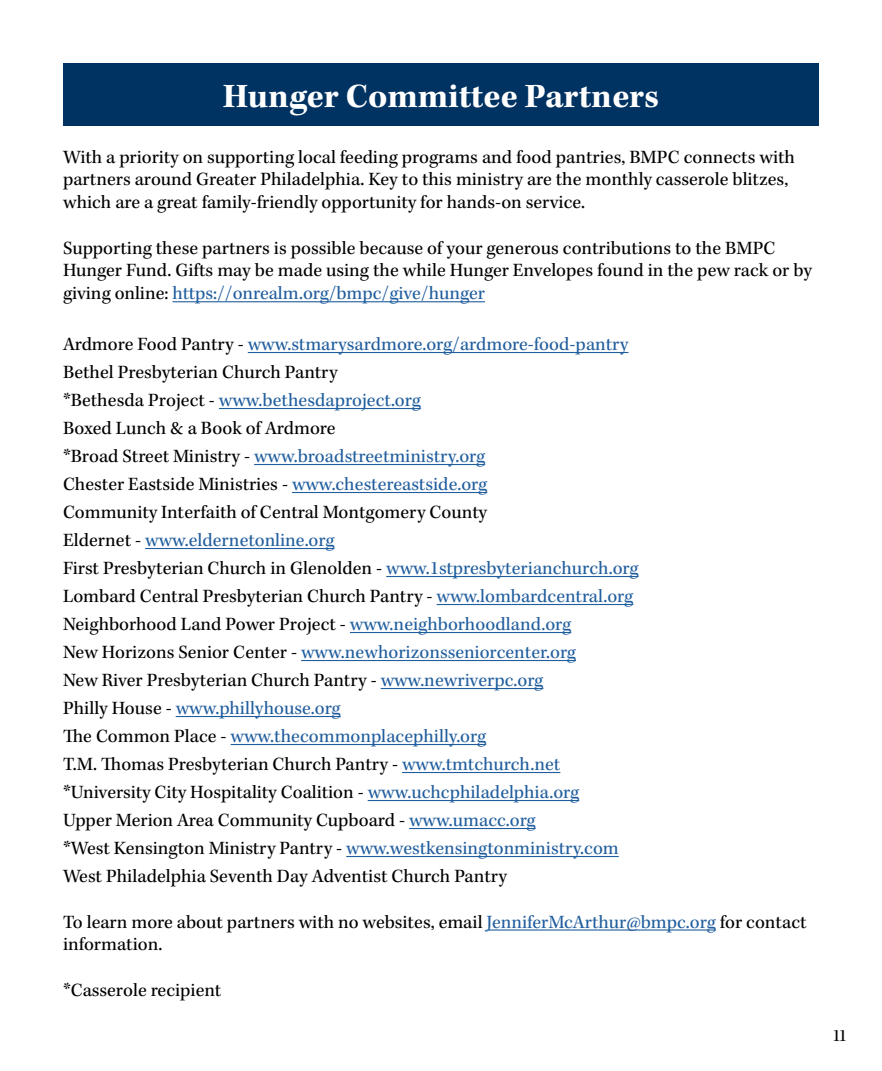
<style>
.page{position:relative;width:882px;height:1071px;background:#fff}
.page>*{position:absolute;margin:0;border:0;box-sizing:border-box;transform-origin:0 0}
.t1{font:700 35px "Kepler Std";color:#fff}
.t2{font:19.25px/28px "Kepler Std";color:#000}
.t3{font:17.5px "Kepler Std";color:#000}
.s1{color:#215e9e}
</style>
<div class="page">
<div style="left:63px;top:63px;width:756px;height:63px;background:#003262"></div>
<hr style="left:173px;top:301px;width:312px;height:1px;background:#215e9e">
<hr style="left:248px;top:352px;width:380px;height:1px;background:#215e9e">
<hr style="left:219px;top:408px;width:202px;height:1px;background:#215e9e">
<hr style="left:254px;top:464px;width:231px;height:1px;background:#215e9e">
<hr style="left:292px;top:492px;width:195px;height:1px;background:#215e9e">
<hr style="left:145px;top:548px;width:189px;height:1px;background:#215e9e">
<hr style="left:386px;top:576px;width:253px;height:1px;background:#215e9e">
<hr style="left:437px;top:604px;width:196px;height:1px;background:#215e9e">
<hr style="left:350px;top:632px;width:221px;height:1px;background:#215e9e">
<hr style="left:301px;top:660px;width:275px;height:1px;background:#215e9e">
<hr style="left:381px;top:688px;width:162px;height:1px;background:#215e9e">
<hr style="left:176px;top:716px;width:165px;height:1px;background:#215e9e">
<hr style="left:231px;top:744px;width:255px;height:1px;background:#215e9e">
<hr style="left:402px;top:772px;width:158px;height:1px;background:#215e9e">
<hr style="left:368px;top:800px;width:211px;height:1px;background:#215e9e">
<hr style="left:409px;top:828px;width:127px;height:1px;background:#215e9e">
<hr style="left:346px;top:856px;width:273px;height:1px;background:#215e9e">
<hr style="left:487px;top:929px;width:229px;height:2px;background:#215e9e">
<h1 class="t1" style="left:223px;top:76px;width:438px">Hunger Committee Partners</h1>
<p class="t2" style="left:63px;top:146px;width:733px;line-height:22.8px">With a priority on supporting local feeding programs and food pantries, BMPC connects with partners around Greater Philadelphia. Key to this ministry are the monthly casserole blitzes, which are a great family-friendly opportunity for hands-on service.</p>
<p class="t2" style="left:63px;top:237px;width:750px;line-height:22.8px">Supporting these partners is possible because of your generous contributions to the BMPC<br>Hunger Fund. Gifts may be made using the while Hunger Envelopes found in the pew rack or by giving online: <span class="s1">https://onrealm.org/bmpc/give/hunger</span></p>
<p class="t2" style="left:63px;top:331px;width:577px">Ardmore Food Pantry - <span class="s1">www.stmarysardmore.org/ardmore-food-pantry </span>Bethel Presbyterian Church Pantry<br>*Bethesda Project - <span class="s1">www.bethesdaproject.org<br></span>Boxed Lunch &amp; a Book of Ardmore<br>*Broad Street Ministry - <span class="s1">www.broadstreetministry.org<br></span>Chester Eastside Ministries - <span class="s1">www.chestereastside.org<br></span>Community Interfaith of Central Montgomery County<br>Eldernet - <span class="s1">www.eldernetonline.org<br></span>First Presbyterian Church in Glenolden - <span class="s1">www.1stpresbyterianchurch.org </span>Lombard Central Presbyterian Church Pantry - <span class="s1">www.lombardcentral.org </span>Neighborhood Land Power Project - <span class="s1">www.neighborhoodland.org<br></span>New Horizons Senior Center - <span class="s1">www.newhorizonsseniorcenter.org<br></span>New River Presbyterian Church Pantry - <span class="s1">www.newriverpc.org<br></span>Philly House - <span class="s1">www.phillyhouse.org<br></span>The Common Place - <span class="s1">www.thecommonplacephilly.org<br></span>T.M. Thomas Presbyterian Church Pantry - <span class="s1">www.tmtchurch.net </span>*University City Hospitality Coalition - <span class="s1">www.uchcphiladelphia.org<br></span>Upper Merion Area Community Cupboard - <span class="s1">www.umacc.org<br></span>*West Kensington Ministry Pantry - <span class="s1">www.westkensingtonministry.com </span>West Philadelphia Seventh Day Adventist Church Pantry</p>
<p class="t2" style="left:63px;top:911px;width:745px;line-height:22.8px">To learn more about partners with no websites, email <span class="s1">JenniferMcArthur@bmpc.org</span> for contact information.</p>
<p class="t2" style="left:63px;top:977px;width:160px">*Casserole recipient</p>
<p class="t3" style="left:833px;top:1026px;width:14px">11</p>
</div>
